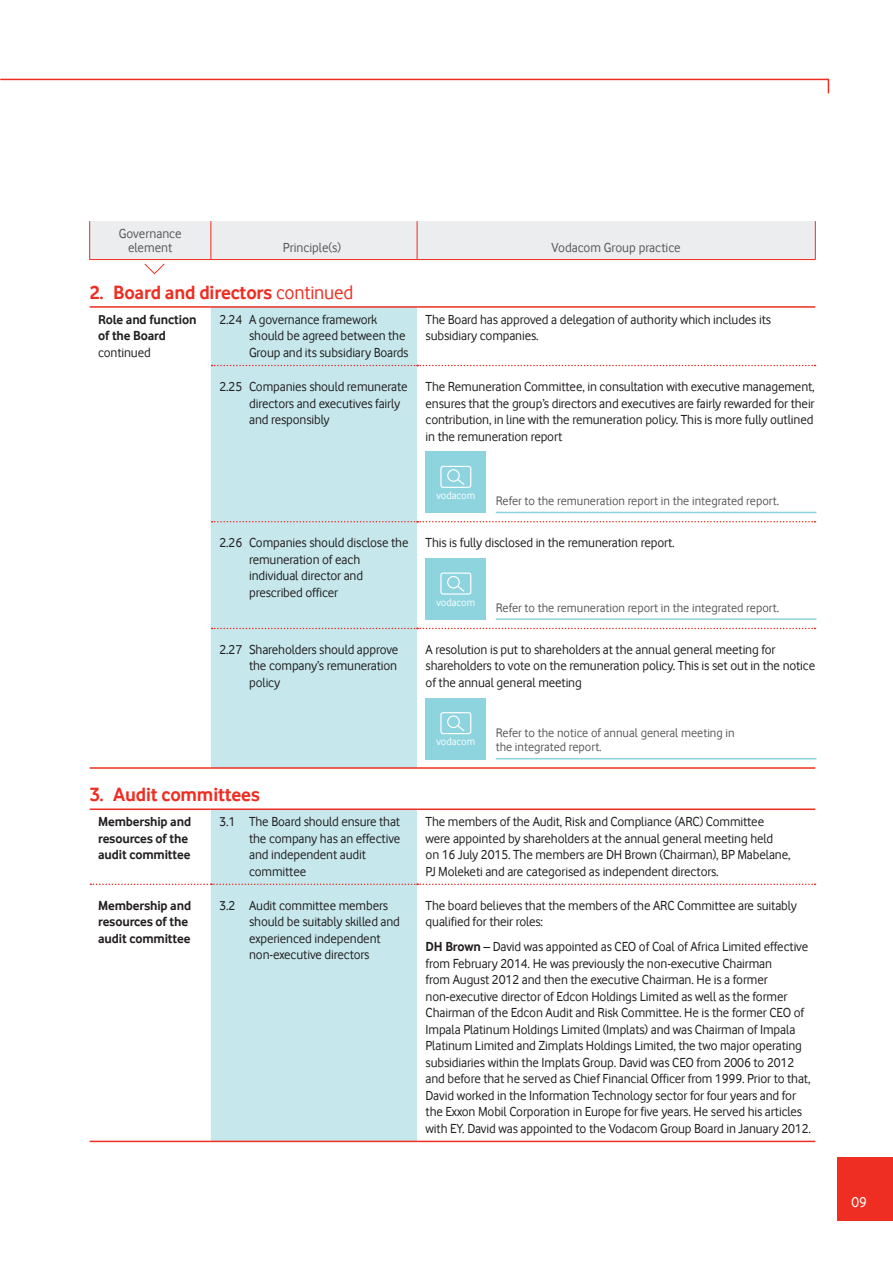
<style>
.page{position:relative;width:893px;height:1263px;background:#fff}
.page>*{position:absolute;margin:0;border:0;box-sizing:border-box;transform-origin:0 0}
.t1{font:700 19.8px "Vodafone Rg";letter-spacing:-.01em;color:#ee2e22}
.t2{font:15px "Vodafone Rg";color:#fff}
.t3{font:13.5px/16.5px "Vodafone Rg";letter-spacing:-.01em;color:#231f20}
.t4{font:700 13.5px/16.5px "Vodafone Rg";letter-spacing:-.01em;color:#231f20}
.t5{font:13.5px/13.5px "Vodafone Rg";color:#57585a;text-align:center}
.t6{font:12.75px/14.2px "Vodafone Rg";color:#57585a}
.t7{font:10.8px "Vodafone Rg";color:#fff}
.s1{font-weight:400}
.s2{font-weight:700}
</style>
<div class="page">
<div style="left:211px;top:308px;width:206px;height:833px;background:#c6e8ed"></div>
<hr style="left:89px;top:221px;width:1px;height:38px;background:#ee2e22">
<hr style="left:815px;top:221px;width:1px;height:38px;background:#ee2e22">
<hr style="left:89px;top:259px;width:122px;height:1px;background:#ee2e22">
<hr style="left:417px;top:259px;width:399px;height:1px;background:#ee2e22">
<hr style="left:90px;top:306px;width:121px;height:2px;background:#ee2e22">
<hr style="left:211px;top:306px;width:206px;height:2px;background:#ee2e22">
<hr style="left:417px;top:306px;width:398px;height:2px;background:#ee2e22">
<hr style="left:90px;top:767px;width:121px;height:2px;background:#ee2e22">
<hr style="left:211px;top:767px;width:206px;height:2px;background:#ee2e22">
<hr style="left:417px;top:767px;width:398px;height:2px;background:#ee2e22">
<hr style="left:90px;top:808px;width:121px;height:2px;background:#ee2e22">
<hr style="left:211px;top:808px;width:206px;height:2px;background:#ee2e22">
<hr style="left:417px;top:808px;width:398px;height:2px;background:#ee2e22">
<hr style="left:90px;top:1141px;width:121px;height:1px;background:#ee2e22">
<hr style="left:211px;top:1141px;width:206px;height:1px;background:#ee2e22">
<hr style="left:417px;top:1141px;width:398px;height:1px;background:#ee2e22">
<svg style="left:212px;top:365px;width:604px;height:1px"></svg>
<svg style="left:212px;top:521px;width:604px;height:1px"></svg>
<svg style="left:212px;top:628px;width:604px;height:1px"></svg>
<svg style="left:90px;top:883px;width:726px;height:2px"></svg>
<svg style="left:90px;top:221px;width:725px;height:54px"></svg>
<hr style="left:496px;top:512px;width:320px;height:1px;background:#8dd4de">
<div style="left:426px;top:452px;width:60px;height:61px;background:#8dd4de"></div>
<div style="left:440px;top:466px;width:31px;height:22px;border:1px solid #fff;border-radius:2px"></div>
<div style="left:447px;top:469px;width:13px;height:13px;border:1px solid #fff;border-radius:50%"></div>
<svg style="left:456px;top:478px;width:9px;height:7px"></svg>
<hr style="left:496px;top:618px;width:320px;height:2px;background:#8dd4de">
<div style="left:426px;top:558px;width:60px;height:62px;background:#8dd4de"></div>
<div style="left:440px;top:572px;width:31px;height:23px;border:1px solid #fff;border-radius:2px"></div>
<div style="left:447px;top:576px;width:13px;height:12px;border:1px solid #fff;border-radius:50%"></div>
<svg style="left:456px;top:584px;width:9px;height:8px"></svg>
<hr style="left:496px;top:758px;width:320px;height:1px;background:#8dd4de">
<div style="left:426px;top:698px;width:60px;height:61px;background:#8dd4de"></div>
<div style="left:440px;top:712px;width:31px;height:22px;border:1px solid #fff;border-radius:2px"></div>
<div style="left:447px;top:715px;width:13px;height:13px;border:1px solid #fff;border-radius:50%"></div>
<svg style="left:456px;top:724px;width:10px;height:9px"></svg>
<div style="left:838px;top:1157px;width:55px;height:63px;background:#ee2e22"></div>
<svg style="left:0;top:78px;width:830px;height:16px"></svg>
<p class="t5" style="left:119px;top:227px;width:64px">Governance element</p>
<p class="t5" style="left:283px;top:240px;width:60px">Principle(s)</p>
<p class="t5" style="left:552px;top:240px;width:131px">Vodacom Group practice</p>
<h1 class="t1" style="left:90px;top:281px;width:265px">2. Board and directors <span class="s1">continued</span></h1>
<p class="t4" style="left:98px;top:311px;width:100px">Role and function of the Board</p>
<p class="t3" style="left:98px;top:344px;width:54px">continued</p>
<p class="t3" style="left:249px;top:311px;width:161px;text-indent:-30px">2.24 A governance framework should be agreed between the<br>Group and its subsidiary Boards</p>
<p class="t3" style="left:426px;top:311px;width:347px">The Board has approved a delegation of authority which includes its subsidiary companies.</p>
<p class="t3" style="left:249px;top:378px;width:160px;text-indent:-30px">2.25 Companies should remunerate directors and executives fairly and responsibly</p>
<p class="t3" style="left:426px;top:378px;width:391px;text-align:justify">The Remuneration Committee, in consultation with executive management, ensures that the group’s directors and executives are fairly rewarded for their contribution, in line with the remuneration policy. This is more fully outlined in the remuneration report</p>
<p class="t7" style="left:436px;top:489px;width:40px">vodacom</p>
<p class="t6" style="left:496px;top:494px;width:285px">Refer to the remuneration report in the integrated report.</p>
<p class="t3" style="left:249px;top:534px;width:161px;text-indent:-30px">2.26 Companies should disclose the remuneration of each individual director and prescribed officer</p>
<p class="t3" style="left:426px;top:534px;width:251px">This is fully disclosed in the remuneration report.</p>
<p class="t6" style="left:496px;top:600px;width:285px">Refer to the remuneration report in the integrated report.</p>
<p class="t7" style="left:436px;top:596px;width:40px">vodacom</p>
<p class="t3" style="left:249px;top:641px;width:151px;text-align:justify;text-indent:-30px">2.27 Shareholders should approve the company’s remuneration policy</p>
<p class="t3" style="left:426px;top:641px;width:391px">A resolution is put to shareholders at the annual general meeting for shareholders to vote on the remuneration policy. This is set out in the notice of the annual general meeting</p>
<p class="t6" style="left:496px;top:726px;width:240px">Refer to the notice of annual general meeting in the integrated report.</p>
<p class="t7" style="left:436px;top:735px;width:40px">vodacom</p>
<h1 class="t1" style="left:90px;top:783px;width:172px">3. Audit committees</h1>
<p class="t4" style="left:98px;top:813px;width:94px">Membership and resources of the audit committee</p>
<p class="t3" style="left:249px;top:813px;width:153px;text-indent:-30px">3.1 The Board should ensure that the company has an effective and independent audit committee</p>
<p class="t3" style="left:426px;top:813px;width:366px">The members of the Audit, Risk and Compliance (ARC) Committee were appointed by shareholders at the annual general meeting held<br>on 16 July 2015. The members are DH Brown (Chairman), BP Mabelane, PJ Moleketi and are categorised as independent directors.</p>
<p class="t4" style="left:98px;top:897px;width:94px">Membership and resources of the audit committee</p>
<p class="t3" style="left:249px;top:897px;width:152px;text-indent:-30px">3.2 Audit committee members should be suitably skilled and experienced independent non-executive directors</p>
<p class="t3" style="left:426px;top:897px;width:373px">The board believes that the members of the ARC Committee are suitably qualified for their roles:</p>
<p class="t3" style="left:426px;top:938px;width:387px"><span class="s2">DH Brown</span> – David was appointed as CEO of Coal of Africa Limited effective from February 2014. He was previously the non-executive Chairman<br>from August 2012 and then the executive Chairman. He is a former non-executive director of Edcon Holdings Limited as well as the former Chairman of the Edcon Audit and Risk Committee. He is the former CEO of Impala Platinum Holdings Limited (Implats) and was Chairman of Impala Platinum Limited and Zimplats Holdings Limited, the two major operating subsidiaries within the Implats Group. David was CEO from 2006 to 2012 and before that he served as Chief Financial Officer from 1999. Prior to that, David worked in the Information Technology sector for four years and for the Exxon Mobil Corporation in Europe for five years. He served his articles with EY. David was appointed to the Vodacom Group Board in January 2012.</p>
<p class="t2" style="left:851px;top:1194px;width:17px">09</p>
</div>
